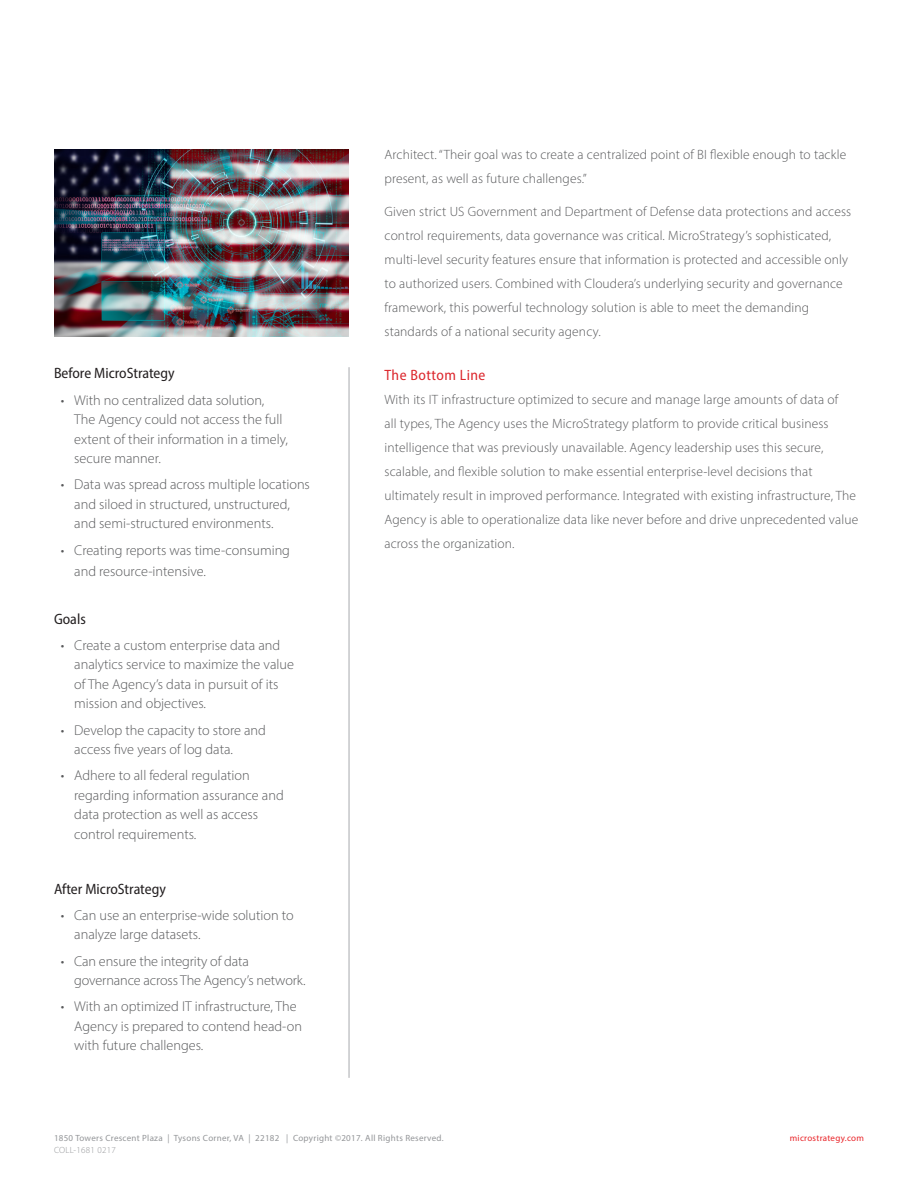
<style>
.page{position:relative;width:918px;height:1188px;background:#fff}
.page>*{position:absolute;margin:0;border:0;box-sizing:border-box;transform-origin:0 0}
.t1{font:semi-condensed 15px "Myriad Pro";color:#231f20}
.t2{font:semi-condensed 15px "Myriad Pro";letter-spacing:.03em;color:#dc272d}
.t3{font:300 14.25px/19.5px "Myriad Pro";color:#57585a}
.t4{font:300 13.5px/24px "Myriad Pro";letter-spacing:.01em;color:#57585a}
.t5{font:9px "Myriad Pro";letter-spacing:.03em;color:#939598}
.t6{font:9px "Myriad Pro";letter-spacing:.03em;color:#e92328}
.t7{font:300 9px "Myriad Pro";letter-spacing:.03em;color:#939598}
</style>
<div class="page">
<hr style="left:349px;top:367px;width:1px;height:711px;background:#a8a9ad">
<img style="left:54px;top:149px;width:295px;height:188px">
<p class="t1" style="left:54px;top:364px;width:122px">Before MicroStrategy</p>
<p class="t3" style="left:74px;top:390px;width:215px;text-indent:-14px">• With no centralized data solution,<br>The Agency could not access the full extent of their information in a timely, secure manner.</p>
<p class="t3" style="left:74px;top:475px;width:237px;text-indent:-14px">• Data was spread across multiple locations and siloed in structured, unstructured, and semi-structured environments.</p>
<p class="t3" style="left:74px;top:539px;width:217px;line-height:21px;text-indent:-14px">• Creating reports was time-consuming and resource-intensive.</p>
<p class="t1" style="left:54px;top:609px;width:33px">Goals</p>
<p class="t3" style="left:74px;top:635px;width:221px;text-indent:-14px">• Create a custom enterprise data and analytics service to maximize the value of The Agency’s data in pursuit of its mission and objectives.</p>
<p class="t3" style="left:74px;top:720px;width:193px;text-indent:-14px">• Develop the capacity to store and access five years of log data.</p>
<p class="t3" style="left:74px;top:766px;width:211px;text-indent:-14px">• Adhere to all federal regulation regarding information assurance and data protection as well as access control requirements.</p>
<p class="t1" style="left:54px;top:879px;width:113px">After MicroStrategy</p>
<p class="t3" style="left:74px;top:905px;width:221px;text-indent:-14px">• Can use an enterprise-wide solution to analyze large datasets.</p>
<p class="t3" style="left:74px;top:951px;width:233px;text-indent:-14px">• Can ensure the integrity of data governance across The Agency’s network.</p>
<p class="t3" style="left:74px;top:997px;width:229px;text-indent:-14px">• With an optimized IT infrastructure, The<br>Agency is prepared to contend head-on with future challenges.</p>
<p class="t4" style="left:385px;top:143px;width:463px">Architect. “Their goal was to create a centralized point of BI flexible enough to tackle present, as well as future challenges.”</p>
<p class="t4" style="left:385px;top:200px;width:468px">Given strict US Government and Department of Defense data protections and access control requirements, data governance was critical. MicroStrategy’s sophisticated, multi-level security features ensure that information is protected and accessible only to authorized users. Combined with Cloudera’s underlying security and governance framework, this powerful technology solution is able to meet the demanding standards of a national security agency.</p>
<p class="t2" style="left:385px;top:366px;width:103px">The Bottom Line</p>
<p class="t4" style="left:385px;top:388px;width:475px">With its IT infrastructure optimized to secure and manage large amounts of data of<br>all types, The Agency uses the MicroStrategy platform to provide critical business intelligence that was previously unavailable. Agency leadership uses this secure, scalable, and flexible solution to make essential enterprise-level decisions that ultimately result in improved performance. Integrated with existing infrastructure, The Agency is able to operationalize data like never before and drive unprecedented value across the organization.</p>
<p class="t5" style="left:54px;top:1132px;width:391px">1850 Towers Crescent Plaza | Tysons Corner, VA | 22182 | Copyright ©2017. All Rights Reserved.</p>
<p class="t6" style="left:790px;top:1132px;width:76px">microstrategy.com</p>
<p class="t7" style="left:54px;top:1144px;width:63px">COLL-1681 0217</p>
</div>
